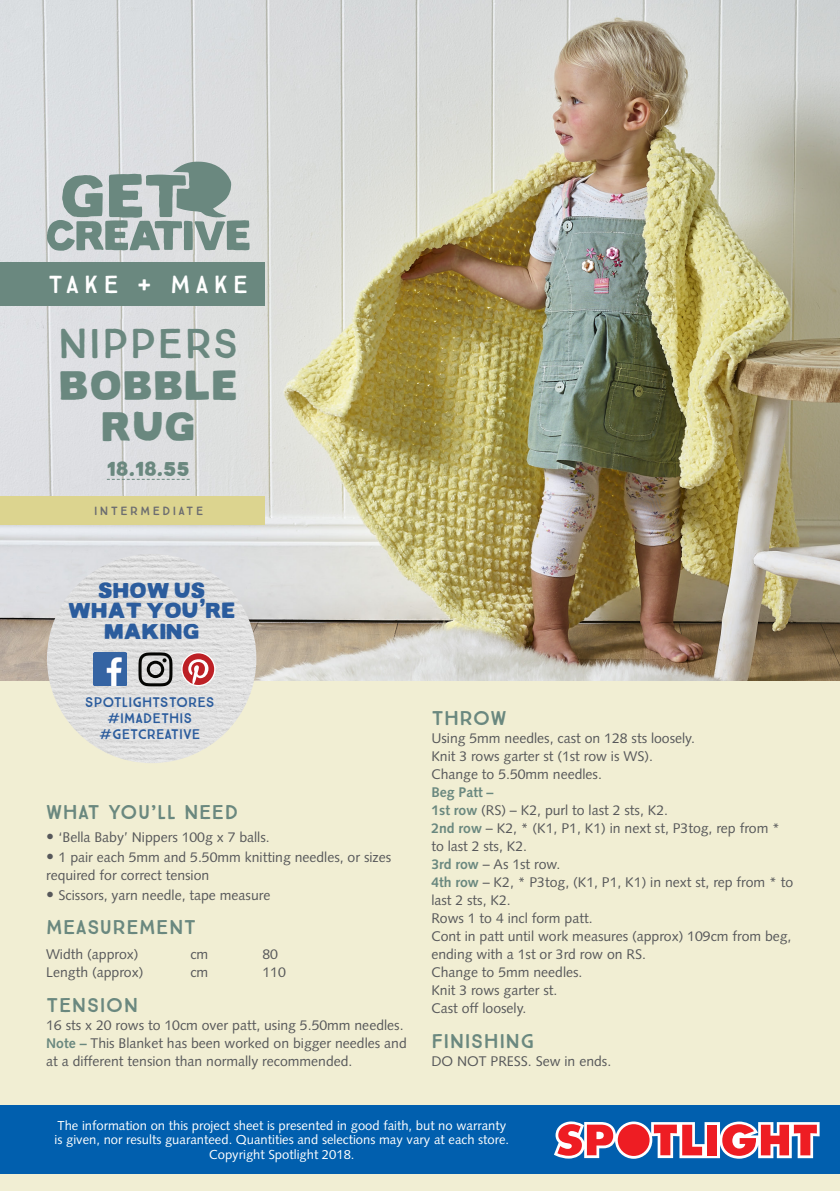
<style>
.page{position:relative;width:840px;height:1191px;background:#fff}
.page>*{position:absolute;margin:0;border:0;box-sizing:border-box;transform-origin:0 0}
.t1{font:41.8px/41.8px "Lance Sans Regular";color:#6a887f;text-align:center}
.t2{font:24.8px "True North";letter-spacing:.2em;color:#fff}
.t3{font:22px/20px "Lance Sans Regular";letter-spacing:-.02em;color:#2b5c9d;text-align:center}
.t4{font:20px "True North";letter-spacing:.02em;color:#6a887f}
.t5{font:20px "Lance Sans Regular";color:#6a887f}
.t6{font:14px/18px "Syntax LT Std";color:#57585a}
.t7{font:14px/16px "True North";color:#2b5c9d;text-align:center}
.t8{font:13px/14.4px "Syntax LT Std";color:#fff;text-align:center}
.t9{font:12px "True North";letter-spacing:.2em;color:#6c6d70}
.s1{font-family:"True North"}
.s2{font-size:16px}
.s3{font-weight:700;color:#6a887f}
</style>
<div class="page">
<div style="left:0;top:680px;width:839px;height:511px;background:#f1eed3"></div>
<img style="left:0;top:0;width:839px;height:680px">
<div style="left:0;top:262px;width:265px;height:44px;background:#6a887f"></div>
<div style="left:0;top:496px;width:265px;height:28px;background:#dcd48f"></div>
<svg style="left:47px;top:160px;width:202px;height:91px;background:#a4b3b0"></svg>
<svg style="left:107px;top:479px;width:82px;height:1px"></svg>
<img style="left:47px;top:554px;width:209px;height:209px;border-radius:105px">
<img style="left:93px;top:653px;width:33px;height:33px">
<svg style="left:138px;top:652px;width:34px;height:34px"></svg>
<svg style="left:181px;top:652px;width:34px;height:34px"></svg>
<svg style="left:182px;top:653px;width:32px;height:32px"></svg>
<div style="left:0;top:1104px;width:839px;height:69px;background:#015fae"></div>
<svg style="left:554px;top:1121px;width:265px;height:37px"></svg>
<p class="t2" style="left:48px;top:270px;width:201px">TAKE + MAKE</p>
<p class="t1" style="left:58px;top:322px;width:182px"><span class="s1">NIPPERS<br></span>BOBBLE<br>RUG</p>
<p class="t5" style="left:107px;top:458px;width:84px">18.18.55</p>
<p class="t9" style="left:94px;top:503px;width:110px">INTERMEDIATE</p>
<p class="t3" style="left:68px;top:581px;width:169px">SHOW US<br>WHAT YOU’RE<br>MAKING</p>
<p class="t7" style="left:85px;top:694px;width:131px">SPOTLIGHTSTORES #IMADETHIS #GETCREATIVE</p>
<p class="t4" style="left:46px;top:800px;width:193px">WHAT YOU’LL NEED</p>
<p class="t6" style="left:46px;top:828px;width:225px"><span class="s2">•</span> ‘Bella Baby’ Nippers 100g x 7 balls.</p>
<p class="t6" style="left:46px;top:848px;width:346px"><span class="s2">•</span> 1 pair each 5mm and 5.50mm knitting needles, or sizes required for correct tension</p>
<p class="t6" style="left:46px;top:886px;width:225px"><span class="s2">•</span> Scissors, yarn needle, tape measure</p>
<p class="t4" style="left:46px;top:915px;width:151px">MEASUREMENT</p>
<p class="t6" style="left:46px;top:945px;width:94px">Width (approx)</p>
<p class="t6" style="left:190px;top:945px;width:19px">cm</p>
<p class="t6" style="left:262px;top:945px;width:17px">80</p>
<p class="t6" style="left:46px;top:963px;width:99px">Length (approx)</p>
<p class="t6" style="left:190px;top:963px;width:19px">cm</p>
<p class="t6" style="left:262px;top:963px;width:25px">110</p>
<p class="t4" style="left:46px;top:992px;width:94px">TENSION</p>
<p class="t6" style="left:46px;top:1015px;width:362px">16 sts x 20 rows to 10cm over patt, using 5.50mm needles.<br><span class="s3">Note –</span> This Blanket has been worked on bigger needles and at a different tension than normally recommended.</p>
<p class="t4" style="left:431px;top:706px;width:77px">THROW</p>
<p class="t6" style="left:431px;top:729px;width:363px">Using 5mm needles, cast on 128 sts loosely.<br>Knit 3 rows garter st (1st row is WS).<br>Change to 5.50mm needles.<br><span class="s3">Beg Patt –<br>1st row</span> (RS) – K2, purl to last 2 sts, K2.<br><span class="s3">2nd row</span> – K2, * (K1, P1, K1) in next st, P3tog, rep from * to last 2 sts, K2.<br><span class="s3">3rd row</span> – As 1st row.<br><span class="s3">4th row</span> – K2, * P3tog, (K1, P1, K1) in next st, rep from * to last 2 sts, K2.<br>Rows 1 to 4 incl form patt.<br>Cont in patt until work measures (approx) 109cm from beg, ending with a 1st or 3rd row on RS.<br>Change to 5mm needles.<br>Knit 3 rows garter st.<br>Cast off loosely.</p>
<p class="t4" style="left:431px;top:1028px;width:104px">FINISHING</p>
<p class="t6" style="left:431px;top:1051px;width:181px">DO NOT PRESS. Sew in ends.</p>
<p class="t8" style="left:54px;top:1118px;width:456px">The information on this project sheet is presented in good faith, but no warranty is given, nor results guaranteed. Quantities and selections may vary at each store.<br>Copyright Spotlight 2018.</p>
</div>
